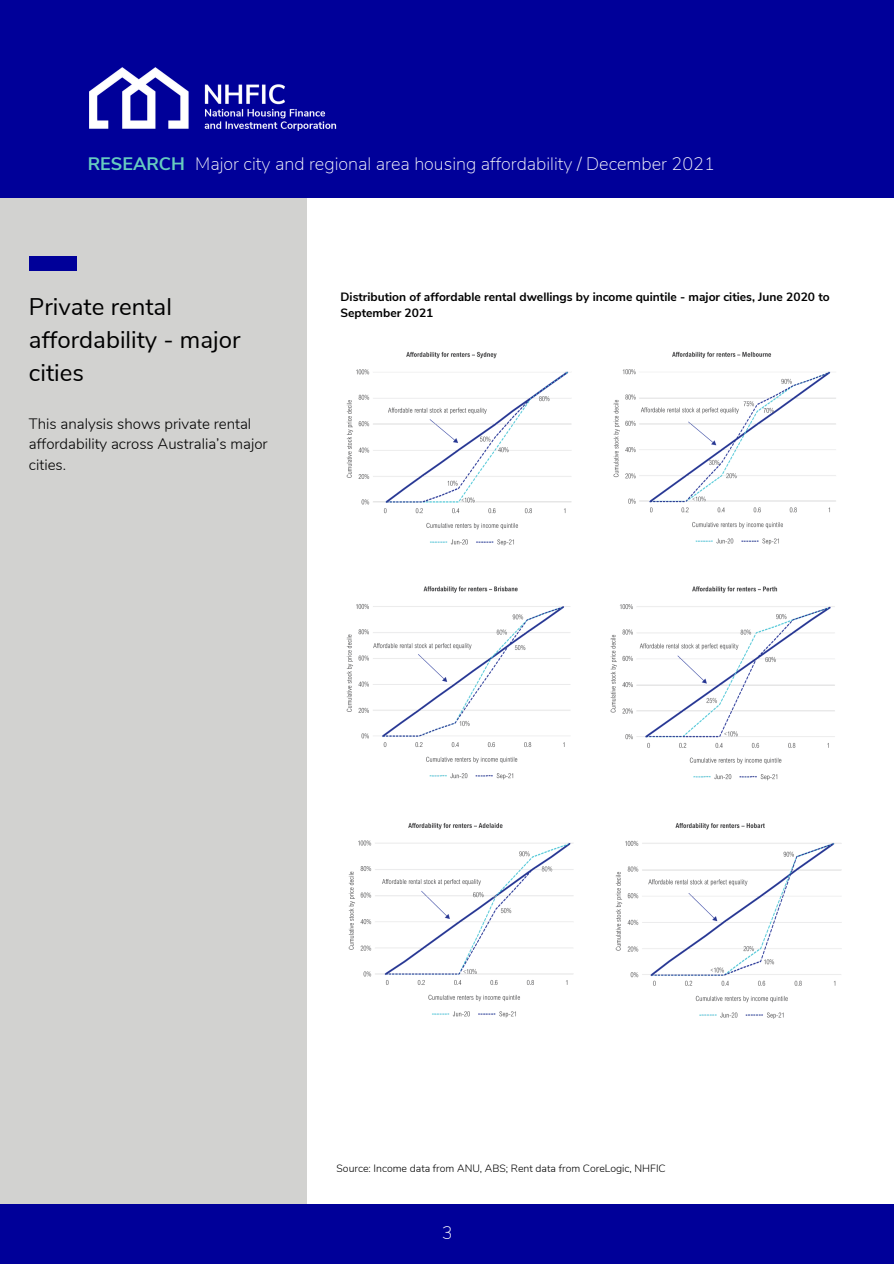
<style>
.page{position:relative;width:894px;height:1264px;background:#fff}
.page>*{position:absolute;margin:0;border:0;box-sizing:border-box;transform-origin:0 0}
.t1{font:24px/32.7px "Nunito Sans";color:#000}
.t2{font:200 18px "Nunito Sans";color:#fff}
.t3{font:700 18px "Nunito Sans";color:#66ccc0}
.t4{font:300 15px/20.2px "Nunito";color:#000}
.t5{font:700 12px/16px "Nunito Sans";color:#000}
.t6{font:300 10.5px "Nunito";color:#000}
</style>
<div class="page">
<div style="left:0;top:193px;width:306px;height:1070px;background:#d2d2d0"></div>
<div style="left:29px;top:256px;width:47px;height:14px;background:#009"></div>
<div style="left:0;top:0;width:893px;height:197px;background:#009"></div>
<img style="left:89px;top:67px;width:248px;height:64px">
<div style="left:0;top:1203px;width:893px;height:60px;background:#009"></div>
<img style="left:346px;top:351px;width:226px;height:195px">
<img style="left:613px;top:351px;width:223px;height:194px">
<img style="left:346px;top:586px;width:225px;height:194px">
<img style="left:610px;top:586px;width:225px;height:195px">
<img style="left:348px;top:822px;width:226px;height:196px">
<img style="left:615px;top:823px;width:227px;height:196px">
<p class="t3" style="left:88px;top:151px;width:99px">RESEARCH</p>
<p class="t2" style="left:195px;top:151px;width:521px">Major city and regional area housing affordability / December 2021</p>
<p class="t1" style="left:29px;top:291px;width:213px">Private rental affordability - major cities</p>
<p class="t4" style="left:29px;top:414px;width:240px">This analysis shows private rental affordability across Australia’s major cities.</p>
<p class="t5" style="left:340px;top:289px;width:490px">Distribution of affordable rental dwellings by income quintile - major cities, June 2020 to<br>September 2021</p>
<p class="t6" style="left:336px;top:1161px;width:330px">Source: Income data from ANU, ABS; Rent data from CoreLogic, NHFIC</p>
<p class="t2" style="left:441px;top:1221px;width:12px">3</p>
</div>
